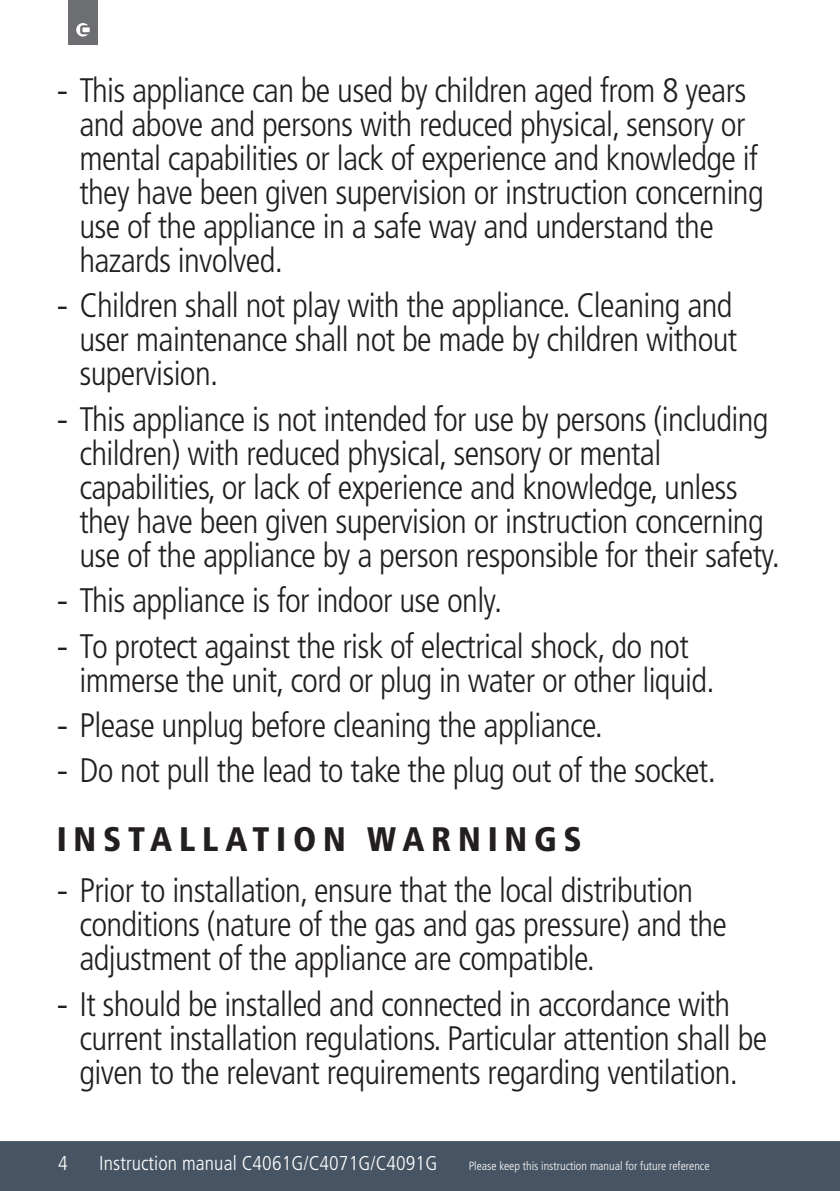
<style>
.page{position:relative;width:840px;height:1191px;background:#fff}
.page>*{position:absolute;margin:0;border:0;box-sizing:border-box;transform-origin:0 0}
.t1{font:300 condensed 34px/34px "Frutiger";letter-spacing:-.02em;color:#231f20}
.t2{font:300 condensed 20px "Frutiger";letter-spacing:.005em;color:#fff}
.t3{font:300 condensed 12px "Frutiger";color:#fff}
.s1{font-stretch:normal}
.s2{font-weight:900}
</style>
<div class="page">
<div style="left:0;top:1141px;width:839px;height:50px;background:#475464"></div>
<div style="left:68px;top:0;width:30px;height:45px;background:#6d6e71"></div>
<svg style="left:76px;top:23px;width:14px;height:14px"></svg>
<p class="t1" style="left:79px;top:76px;width:685px;text-indent:-23px"><span class="s1">-</span> This appliance can be used by children aged from 8 years and above and persons with reduced physical, sensory or mental capabilities or lack of experience and knowledge if they have been given supervision or instruction concerning use of the appliance in a safe way and understand the hazards involved.</p>
<p class="t1" style="left:79px;top:291px;width:659px;text-indent:-23px"><span class="s1">-</span> Children shall not play with the appliance. Cleaning and user maintenance shall not be made by children without supervision.</p>
<p class="t1" style="left:79px;top:404px;width:701px;text-indent:-23px"><span class="s1">-</span> This appliance is not intended for use by persons (including children) with reduced physical, sensory or mental capabilities, or lack of experience and knowledge, unless they have been given supervision or instruction concerning use of the appliance by a person responsible for their safety.</p>
<p class="t1" style="left:57px;top:586px;width:446px"><span class="s1">-</span> This appliance is for indoor use only.</p>
<p class="t1" style="left:79px;top:631px;width:636px;text-indent:-23px"><span class="s1">-</span> To protect against the risk of electrical shock, do not immerse the unit, cord or plug in water or other liquid.</p>
<p class="t1" style="left:57px;top:710px;width:547px"><span class="s1">-</span> Please unplug before cleaning the appliance.</p>
<p class="t1" style="left:57px;top:738px;width:660px;line-height:69.2px"><span class="s1">-</span> Do not pull the lead to take the plug out of the socket.<br><span class="s2">INSTALLATION WARNINGS</span></p>
<p class="t1" style="left:79px;top:876px;width:648px;text-indent:-23px"><span class="s1">-</span> Prior to installation, ensure that the local distribution conditions (nature of the gas and gas pressure) and the adjustment of the appliance are compatible.</p>
<p class="t1" style="left:79px;top:989px;width:689px;text-indent:-23px"><span class="s1">-</span> It should be installed and connected in accordance with current installation regulations. Particular attention shall be given to the relevant requirements regarding ventilation.</p>
<p class="t2" style="left:58px;top:1155px;width:11px">4</p>
<p class="t2" style="left:99px;top:1155px;width:339px">Instruction manual C4061G/C4071G/C4091G</p>
<p class="t3" style="left:468px;top:1161px;width:242px">Please keep this instruction manual for future reference</p>
</div>
